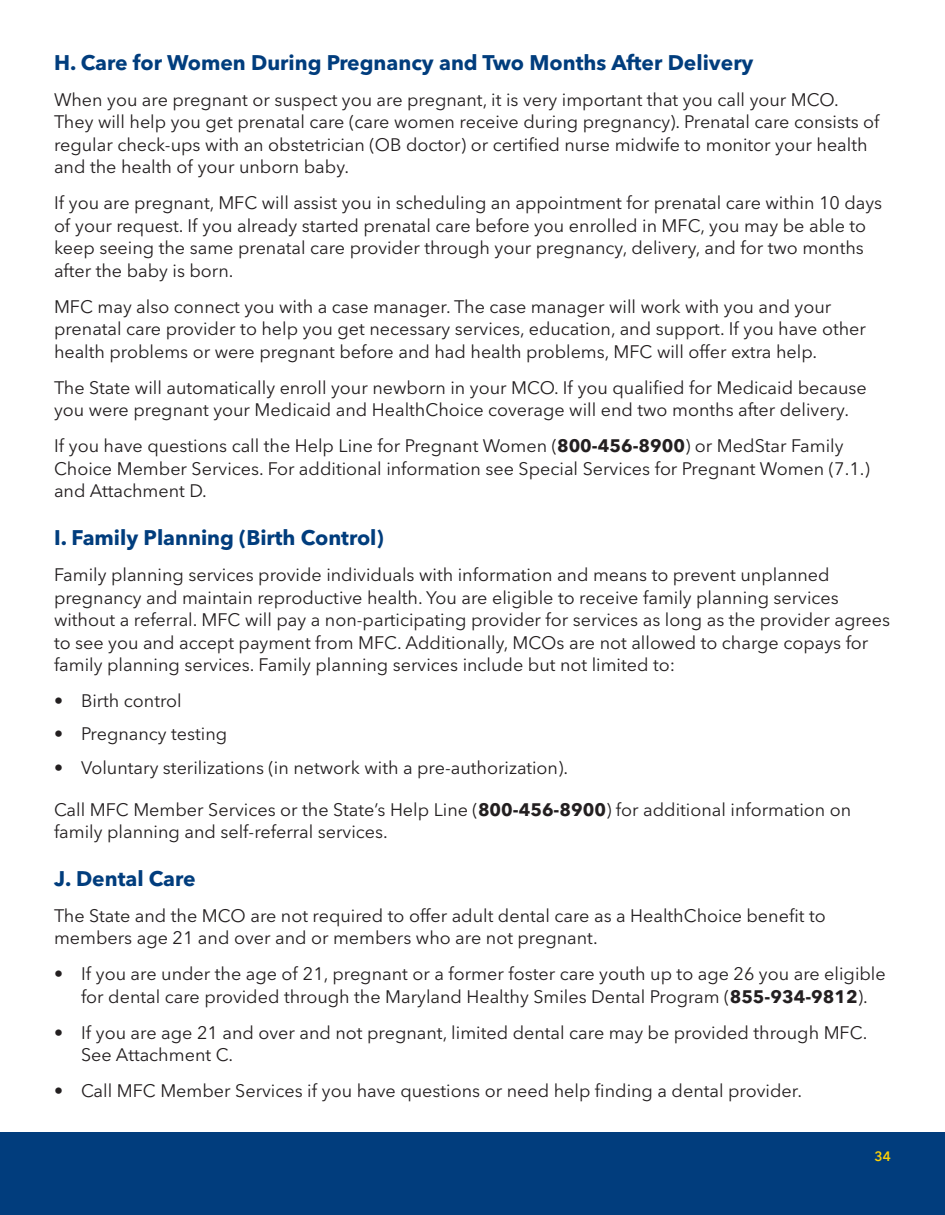
<style>
.page{position:relative;width:945px;height:1215px;background:#fff}
.page>*{position:absolute;margin:0;border:0;box-sizing:border-box;transform-origin:0 0}
.big_headly{font:700 21px "Avenir Next LT Pro";color:#013d7d}
.big_headly-2{font:18px/22.5px "Avenir Next LT Pro";color:#231f20}
.t1{font:600 13.5px "Avenir Next LT Pro";color:#fed105}
.s1{font-weight:700}
</style>
<div class="page">
<div style="left:0;top:1132px;width:945px;height:83px;background:#013d7d"></div>
<p class="big_headly" style="left:54px;top:50px;width:701px">H. Care for Women During Pregnancy and Two Months After Delivery</p>
<p class="big_headly-2" style="left:54px;top:88px;width:827px">When you are pregnant or suspect you are pregnant, it is very important that you call your MCO.<br>They will help you get prenatal care (care women receive during pregnancy). Prenatal care consists of regular check-ups with an obstetrician (OB doctor) or certified nurse midwife to monitor your health and the health of your unborn baby.</p>
<p class="big_headly-2" style="left:54px;top:192px;width:830px">If you are pregnant, MFC will assist you in scheduling an appointment for prenatal care within 10 days of your request. If you already started prenatal care before you enrolled in MFC, you may be able to keep seeing the same prenatal care provider through your pregnancy, delivery, and for two months after the baby is born.</p>
<p class="big_headly-2" style="left:54px;top:295px;width:813px">MFC may also connect you with a case manager. The case manager will work with you and your prenatal care provider to help you get necessary services, education, and support. If you have other health problems or were pregnant before and had health problems, MFC will offer extra help.</p>
<p class="big_headly-2" style="left:54px;top:376px;width:814px">The State will automatically enroll your newborn in your MCO. If you qualified for Medicaid because you were pregnant your Medicaid and HealthChoice coverage will end two months after delivery.</p>
<p class="big_headly-2" style="left:54px;top:435px;width:817px">If you have questions call the Help Line for Pregnant Women (<span class="s1">800-456-8900</span>) or MedStar Family<br>Choice Member Services. For additional information see Special Services for Pregnant Women (7.1.) and Attachment D.</p>
<p class="big_headly" style="left:54px;top:525px;width:331px">I. Family Planning (Birth Control)</p>
<p class="big_headly-2" style="left:54px;top:564px;width:838px">Family planning services provide individuals with information and means to prevent unplanned pregnancy and maintain reproductive health. You are eligible to receive family planning services without a referral. MFC will pay a non-participating provider for services as long as the provider agrees to see you and accept payment from MFC. Additionally, MCOs are not allowed to charge copays for family planning services. Family planning services include but not limited to:</p>
<p class="big_headly-2" style="left:54px;top:690px;width:129px">• Birth control</p>
<p class="big_headly-2" style="left:54px;top:723px;width:175px">• Pregnancy testing</p>
<p class="big_headly-2" style="left:54px;top:756px;width:516px">• Voluntary sterilizations (in network with a pre-authorization).</p>
<p class="big_headly-2" style="left:54px;top:798px;width:799px">Call MFC Member Services or the State’s Help Line (<span class="s1">800-456-8900</span>) for additional information on family planning and self-referral services.</p>
<p class="big_headly" style="left:54px;top:865px;width:143px">J. Dental Care</p>
<p class="big_headly-2" style="left:54px;top:904px;width:773px">The State and the MCO are not required to offer adult dental care as a HealthChoice benefit to members age 21 and over and or members who are not pregnant.</p>
<p class="big_headly-2" style="left:54px;top:963px;width:833px;text-align:center">• If you are under the age of 21, pregnant or a former foster care youth up to age 26 you are eligible for dental care provided through the Maryland Healthy Smiles Dental Program (<span class="s1">855-934-9812</span>).</p>
<p class="big_headly-2" style="left:81px;top:1021px;width:788px;text-indent:-27px">• If you are age 21 and over and not pregnant, limited dental care may be provided through MFC.<br>See Attachment C.</p>
<p class="big_headly-2" style="left:54px;top:1080px;width:750px">• Call MFC Member Services if you have questions or need help finding a dental provider.</p>
<p class="t1" style="left:875px;top:1148px;width:18px">34</p>
</div>
